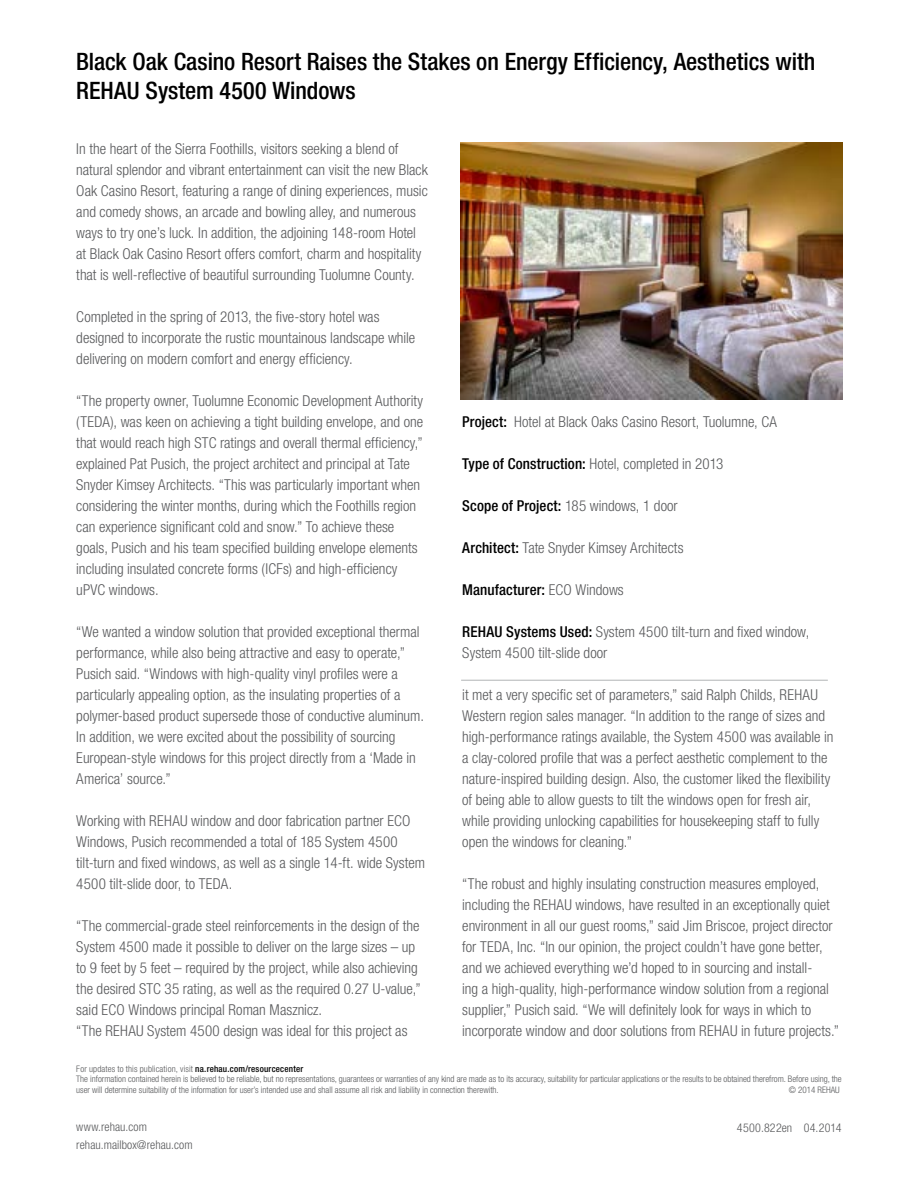
<style>
.page{position:relative;width:918px;height:1188px;background:#fff}
.page>*{position:absolute;margin:0;border:0;box-sizing:border-box;transform-origin:0 0}
.t1{font:500 condensed 24px/28.8px "Helvetica Neue LT Com";letter-spacing:-.005em;color:#000}
.t2{font:300 condensed 15px/21px "Helvetica Neue LT Com";color:#58595b}
.t3{font:500 condensed 15px "Helvetica Neue LT Com";letter-spacing:.01em;color:#000}
.t4{font:300 condensed 12px/18px "Helvetica Neue LT Com";letter-spacing:.005em;color:#58595b}
.t5{font:300 condensed 9px/10.8px "Helvetica Neue LT Com";color:#58595b}
.s1{font-weight:500;color:#000}
.s2{font-weight:300;color:#58595b}
</style>
<div class="page">
<hr style="left:461px;top:680px;width:367px;height:1px;background:#b1b4b6">
<img style="left:460px;top:143px;width:383px;height:257px">
<h1 class="t1" style="left:76px;top:47px;width:741px">Black Oak Casino Resort Raises the Stakes on Energy Efficiency, Aesthetics with<br>REHAU System 4500 Windows</h1>
<p class="t2" style="left:76px;top:138px;width:353px">In the heart of the Sierra Foothills, visitors seeking a blend of natural splendor and vibrant entertainment can visit the new Black Oak Casino Resort, featuring a range of dining experiences, music and comedy shows, an arcade and bowling alley, and numerous ways to try one’s luck. In addition, the adjoining 148-room Hotel at Black Oak Casino Resort offers comfort, charm and hospitality that is well-reflective of beautiful surrounding Tuolumne County.</p>
<p class="t2" style="left:76px;top:306px;width:340px">Completed in the spring of 2013, the five-story hotel was designed to incorporate the rustic mountainous landscape while delivering on modern comfort and energy efficiency.</p>
<p class="t2" style="left:76px;top:390px;width:348px">“The property owner, Tuolumne Economic Development Authority (TEDA), was keen on achieving a tight building envelope, and one that would reach high STC ratings and overall thermal efficiency,” explained Pat Pusich, the project architect and principal at Tate Snyder Kimsey Architects. “This was particularly important when considering the winter months, during which the Foothills region can experience significant cold and snow.” To achieve these goals, Pusich and his team specified building envelope elements including insulated concrete forms (ICFs) and high-efficiency uPVC windows.</p>
<p class="t2" style="left:76px;top:621px;width:349px">“We wanted a window solution that provided exceptional thermal performance, while also being attractive and easy to operate,” Pusich said. “Windows with high-quality vinyl profiles were a particularly appealing option, as the insulating properties of a polymer-based product supersede those of conductive aluminum.<br>In addition, we were excited about the possibility of sourcing European-style windows for this project directly from a ‘Made in America’ source.”</p>
<p class="t2" style="left:76px;top:810px;width:350px">Working with REHAU window and door fabrication partner ECO Windows, Pusich recommended a total of 185 System 4500 tilt-turn and fixed windows, as well as a single 14-ft. wide System 4500 tilt-slide door, to TEDA.</p>
<p class="t2" style="left:76px;top:915px;width:346px">“The commercial-grade steel reinforcements in the design of the System 4500 made it possible to deliver on the large sizes – up to 9 feet by 5 feet – required by the project, while also achieving the desired STC 35 rating, as well as the required 0.27 U-value,” said ECO Windows principal Roman Masznicz.<br>“The REHAU System 4500 design was ideal for this project as</p>
<p class="t2" style="left:462px;top:411px;width:316px"><span class="s1">Project:</span> Hotel at Black Oaks Casino Resort, Tuolumne, CA</p>
<p class="t2" style="left:462px;top:453px;width:263px"><span class="s1">Type of Construction:</span> Hotel, completed in 2013</p>
<p class="t2" style="left:462px;top:495px;width:217px"><span class="s1">Scope of Project:</span> 185 windows, 1 door</p>
<p class="t2" style="left:462px;top:537px;width:223px"><span class="s1">Architect:</span> Tate Snyder Kimsey Architects</p>
<p class="t3" style="left:462px;top:581px;width:163px">Manufacturer: <span class="s2">ECO Windows</span></p>
<p class="t2" style="left:462px;top:621px;width:349px"><span class="s1">REHAU Systems Used:</span> System 4500 tilt-turn and fixed window,<br>System 4500 tilt-slide door</p>
<p class="t2" style="left:462px;top:684px;width:373px">it met a very specific set of parameters,” said Ralph Childs, REHAU Western region sales manager. “In addition to the range of sizes and high-performance ratings available, the System 4500 was available in a clay-colored profile that was a perfect aesthetic complement to the nature-inspired building design. Also, the customer liked the flexibility of being able to allow guests to tilt the windows open for fresh air, while providing unlocking capabilities for housekeeping staff to fully open the windows for cleaning.”</p>
<p class="t2" style="left:462px;top:873px;width:378px">“The robust and highly insulating construction measures employed, including the REHAU windows, have resulted in an exceptionally quiet environment in all our guest rooms,” said Jim Briscoe, project director for TEDA, Inc. “In our opinion, the project couldn’t have gone better, and we achieved everything we’d hoped to in sourcing and install-<br>ing a high-quality, high-performance window solution from a regional supplier,” Pusich said. “We will definitely look for ways in which to incorporate window and door solutions from REHAU in future projects.”</p>
<p class="t5" style="left:76px;top:1063px;width:767px">For updates to this publication, visit <span class="s1">na.rehau.com/resourcecenter<br></span>The information contained herein is believed to be reliable, but no representations, guarantees or warranties of any kind are made as to its accuracy, suitability for particular applications or the results to be obtained therefrom. Before using, the user will determine suitability of the information for user’s intended use and shall assume all risk and liability in connection therewith.</p>
<p class="t5" style="left:789px;top:1085px;width:53px">© 2014 REHAU</p>
<p class="t4" style="left:737px;top:1119px;width:106px">4500.822en 04.2014</p>
<p class="t4" style="left:76px;top:1118px;width:118px">www.rehau.com rehau.mailbox@rehau.com</p>
</div>
